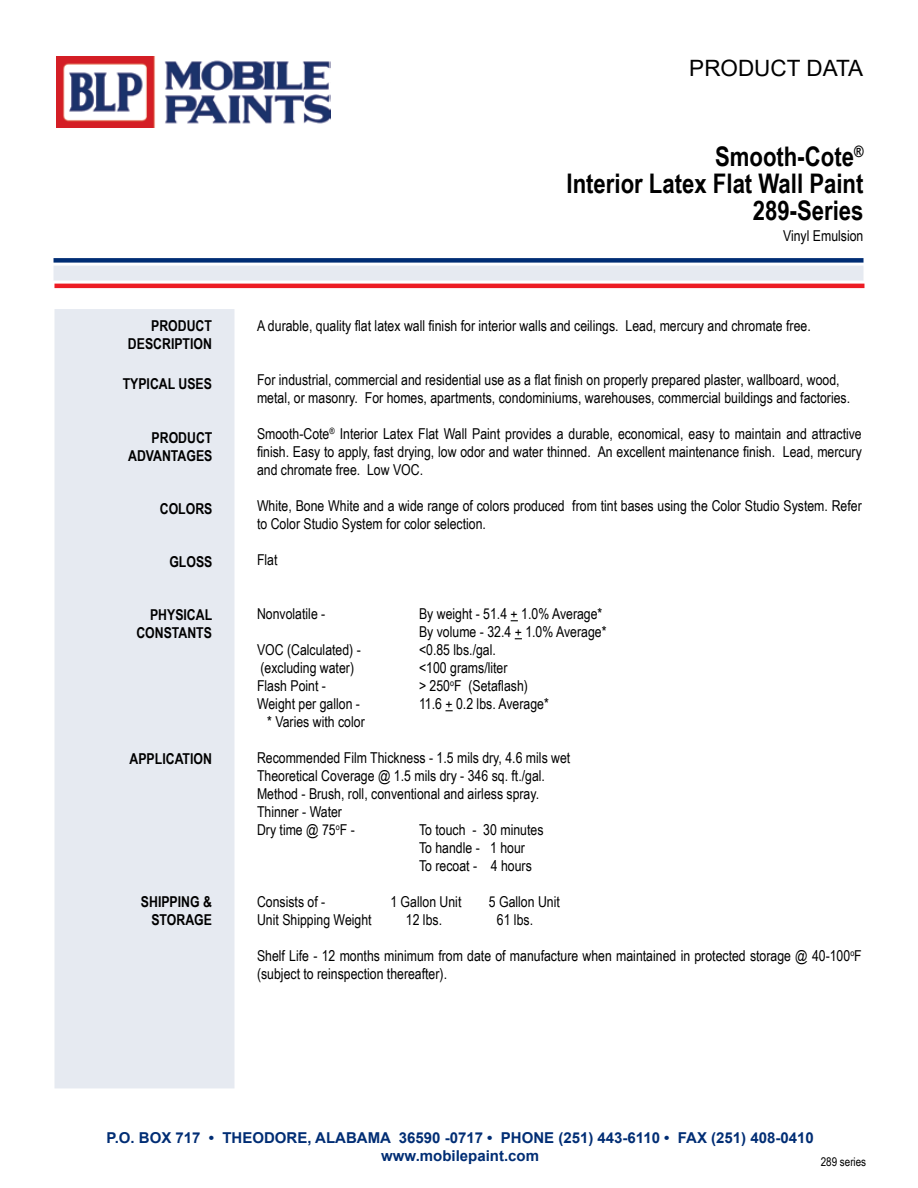
<style>
.page{position:relative;width:918px;height:1188px;background:#fff}
.page>*{position:absolute;margin:0;border:0;box-sizing:border-box;transform-origin:0 0}
.t1{font:700 27px/27px "Arial Narrow";color:#000;text-align:right}
.t2{font:22.5px "Arial";color:#000}
.t3{font:15px/18px "Arial Narrow";color:#000}
.t4{font:700 15px/18px "Arial Narrow";color:#000;text-align:right}
.t5{font:700 15px/18px "Arial";color:#002d74;text-align:center}
.t6{font:12px "Arial Narrow";color:#000}
</style>
<div class="page">
<hr style="left:54px;top:284px;width:810px;height:4px;background:#ed1c24">
<div style="left:54px;top:266px;width:810px;height:15px;background:#e6eaf1"></div>
<div style="left:54px;top:258px;width:810px;height:5px;background:#002d74"></div>
<div style="left:54px;top:309px;width:180px;height:779px;background:#e6eaf1;border:2px solid #e6eaf1"></div>
<img style="left:57px;top:56px;width:273px;height:71px">
<h2 class="t2" style="left:689px;top:53px;width:175px">PRODUCT DATA</h2>
<p class="t4" style="left:128px;top:316px;width:86px">PRODUCT<br>DESCRIPTION</p>
<p class="t4" style="left:123px;top:374px;width:91px">TYPICAL USES</p>
<p class="t4" style="left:128px;top:428px;width:86px">PRODUCT<br>ADVANTAGES</p>
<p class="t4" style="left:160px;top:499px;width:54px">COLORS</p>
<p class="t4" style="left:169px;top:552px;width:45px">GLOSS</p>
<p class="t4" style="left:136px;top:605px;width:77px">PHYSICAL<br>CONSTANTS</p>
<p class="t4" style="left:130px;top:749px;width:84px">APPLICATION</p>
<p class="t4" style="left:141px;top:892px;width:73px">SHIPPING &amp;<br>STORAGE</p>
<h1 class="t1" style="left:567px;top:142px;width:298px">Smooth-Cote<sup>®<br></sup>Interior Latex Flat Wall Paint<br>289-Series</h1>
<p class="t3" style="left:783px;top:227px;width:82px">Vinyl Emulsion</p>
<p class="t3" style="left:257px;top:316px;width:555px">A durable, quality flat latex wall finish for interior walls and ceilings. Lead, mercury and chromate free.</p>
<p class="t3" style="left:257px;top:370px;width:595px">For industrial, commercial and residential use as a flat finish on properly prepared plaster, wallboard, wood, metal, or masonry. For homes, apartments, condominiums, warehouses, commercial buildings and factories.</p>
<p class="t3" style="left:257px;top:424px;width:606px;text-align:justify">Smooth-Cote<sup>®</sup> Interior Latex Flat Wall Paint provides a durable, economical, easy to maintain and attractive finish. Easy to apply, fast drying, low odor and water thinned. An excellent maintenance finish. Lead, mercury and chromate free. Low VOC.</p>
<p class="t3" style="left:257px;top:496px;width:606px">White, Bone White and a wide range of colors produced from tint bases using the Color Studio System. Refer to Color Studio System for color selection.</p>
<p class="t3" style="left:257px;top:550px;width:22px">Flat</p>
<p class="t3" style="left:257px;top:604px;width:70px">Nonvolatile -</p>
<p class="t3" style="left:419px;top:604px;width:189px">By weight - 51.4 + 1.0% Average*<br>By volume - 32.4 + 1.0% Average*</p>
<p class="t3" style="left:257px;top:640px;width:105px">VOC (Calculated) -</p>
<p class="t3" style="left:419px;top:640px;width:78px">&lt;0.85 lbs./gal.</p>
<p class="t3" style="left:260px;top:658px;width:95px">(excluding water)</p>
<p class="t3" style="left:419px;top:658px;width:90px">&lt;100 grams/liter</p>
<p class="t3" style="left:257px;top:676px;width:71px">Flash Point -</p>
<p class="t3" style="left:419px;top:676px;width:110px">&gt; 250<sup>o</sup>F (Setaflash)</p>
<p class="t3" style="left:257px;top:694px;width:105px">Weight per gallon -</p>
<p class="t3" style="left:419px;top:694px;width:131px">11.6 + 0.2 lbs. Average*</p>
<p class="t3" style="left:267px;top:712px;width:99px">* Varies with color</p>
<p class="t3" style="left:257px;top:748px;width:315px">Recommended Film Thickness - 1.5 mils dry, 4.6 mils wet Theoretical Coverage @ 1.5 mils dry - 346 sq. ft./gal.<br>Method - Brush, roll, conventional and airless spray.<br>Thinner - Water<br>Dry time @ 75<sup>o</sup>F -</p>
<p class="t3" style="left:419px;top:820px;width:126px">To touch - 30 minutes<br>To handle - 1 hour<br>To recoat - 4 hours</p>
<p class="t3" style="left:257px;top:892px;width:70px">Consists of -</p>
<p class="t3" style="left:390px;top:892px;width:73px">1 Gallon Unit</p>
<p class="t3" style="left:489px;top:892px;width:73px">5 Gallon Unit</p>
<p class="t3" style="left:257px;top:910px;width:116px">Unit Shipping Weight</p>
<p class="t3" style="left:406px;top:910px;width:38px">12 lbs.</p>
<p class="t3" style="left:497px;top:910px;width:38px">61 lbs.</p>
<p class="t3" style="left:257px;top:946px;width:606px">Shelf Life - 12 months minimum from date of manufacture when maintained in protected storage @ 40-100<sup>o</sup>F (subject to reinspection thereafter).</p>
<p class="t5" style="left:107px;top:1129px;width:709px">P.O. BOX 717 • THEODORE, ALABAMA 36590 -0717 • PHONE (251) 443-6110 • FAX (251) 408-0410 www.mobilepaint.com</p>
<p class="t6" style="left:821px;top:1153px;width:47px">289 series</p>
</div>
